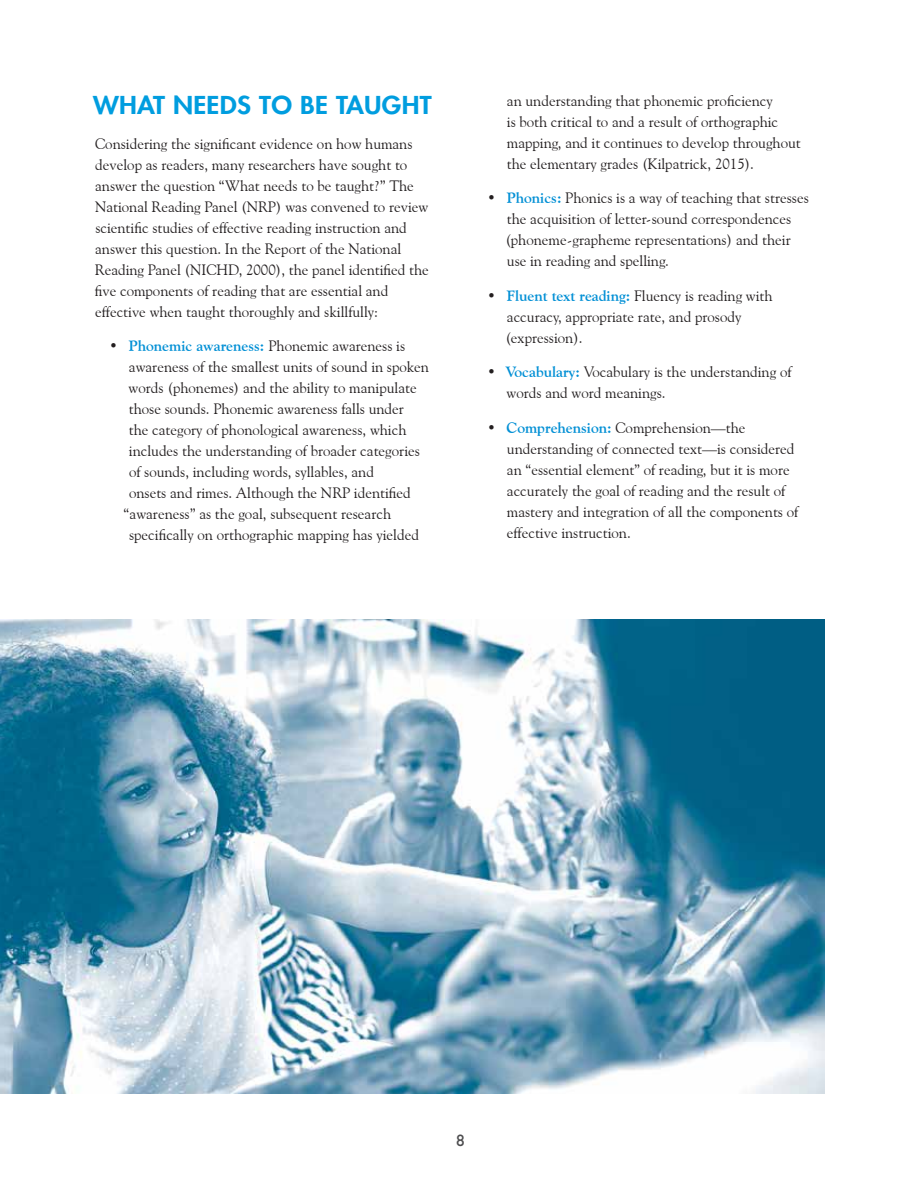
<style>
.page{position:relative;width:918px;height:1188px;background:#fff}
.page>*{position:absolute;margin:0;border:0;box-sizing:border-box;transform-origin:0 0}
.t1{font:800 24px "Futura Std";letter-spacing:.01em;color:#009ddf;scale:1.1 1}
.t2{font:15px/21px "Goudy Old Style BT";color:#231f20}
.t3{font:500 15px "Futura";color:#4d4d4f}
.s1{font-weight:700;color:#008fd5}
</style>
<div class="page">
<img style="left:0;top:620px;width:825px;height:474px">
<h1 class="t1" style="left:93px;top:90px;width:309px">WHAT NEEDS TO BE TAUGHT</h1>
<p class="t2" style="left:95px;top:133px;width:336px">Considering the significant evidence on how humans develop as readers, many researchers have sought to answer the question “What needs to be taught?” The National Reading Panel (NRP) was convened to review scientific studies of effective reading instruction and answer this question. In the Report of the National Reading Panel (NICHD, 2000), the panel identified the five components of reading that are essential and effective when taught thoroughly and skillfully:</p>
<p class="t2" style="left:109px;top:335px;width:298px">• <span class="s1">Phonemic awareness:</span> Phonemic awareness is</p>
<p class="t2" style="left:129px;top:356px;width:301px">awareness of the smallest units of sound in spoken</p>
<p class="t2" style="left:129px;top:377px;width:290px">words (phonemes) and the ability to manipulate</p>
<p class="t2" style="left:129px;top:398px;width:277px">those sounds. Phonemic awareness falls under</p>
<p class="t2" style="left:129px;top:419px;width:279px">the category of phonological awareness, which</p>
<p class="t2" style="left:129px;top:440px;width:292px">includes the understanding of broader categories</p>
<p class="t2" style="left:129px;top:461px;width:246px">of sounds, including words, syllables, and</p>
<p class="t2" style="left:129px;top:482px;width:283px">onsets and rimes. Although the NRP identified</p>
<p class="t2" style="left:124px;top:503px;width:269px">“awareness” as the goal, subsequent research</p>
<p class="t2" style="left:129px;top:524px;width:291px">specifically on orthographic mapping has yielded</p>
<p class="t2" style="left:507px;top:90px;width:295px">an understanding that phonemic proficiency<br>is both critical to and a result of orthographic mapping, and it continues to develop throughout the elementary grades (Kilpatrick, 2015).</p>
<p class="t2" style="left:505px;top:187px;width:305px;text-indent:-18px">• <span class="s1">Phonics:</span> Phonics is a way of teaching that stresses the acquisition of letter-sound correspondences (phoneme-grapheme representations) and their use in reading and spelling.</p>
<p class="t2" style="left:505px;top:285px;width:269px;text-indent:-18px">• <span class="s1">Fluent text reading:</span> Fluency is reading with accuracy, appropriate rate, and prosody (expression).</p>
<p class="t2" style="left:507px;top:361px;width:286px;text-indent:-20px">• <span class="s1">Vocabulary:</span> Vocabulary is the understanding of words and word meanings.</p>
<p class="t2" style="left:507px;top:417px;width:293px;text-indent:-20px">• <span class="s1">Comprehension:</span> Comprehension—the understanding of connected text—is considered an “essential element” of reading, but it is more accurately the goal of reading and the result of mastery and integration of all the components of effective instruction.</p>
<p class="t3" style="left:456px;top:1131px;width:11px">8</p>
</div>
